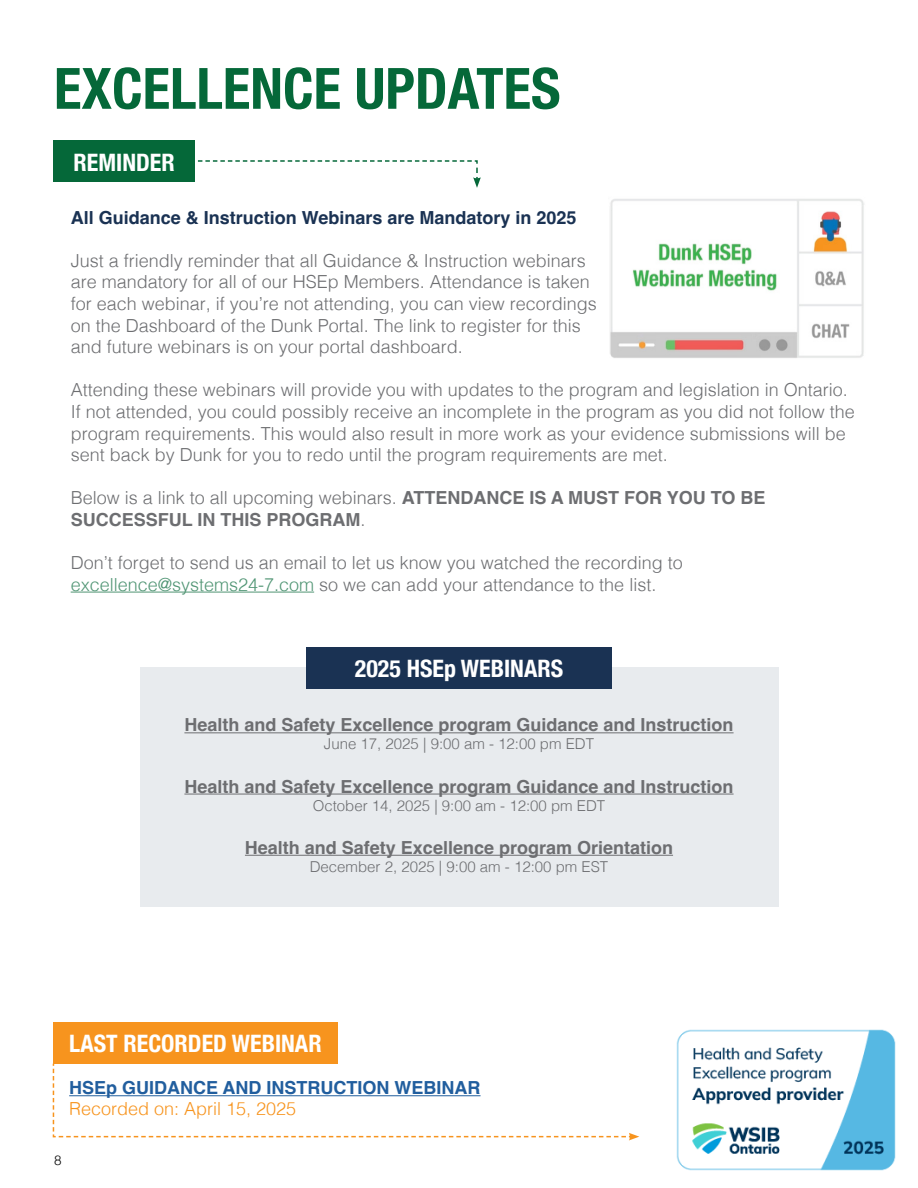
<style>
.page{position:relative;width:918px;height:1188px;background:#fff}
.page>*{position:absolute;margin:0;border:0;box-sizing:border-box;transform-origin:0 0}
.t1{font:700 condensed 57px "Helvetica Neue";color:#056839}
.t2{font:700 condensed 24px "Helvetica Neue";color:#fff}
.t3{font:300 18px/21.6px "Helvetica";color:#6d6e71}
.t4{font:700 18px/21.6px "Helvetica";color:#6d6e71}
.t5{font:700 18px "Helvetica";color:#1a3253}
.t6{font:700 18px "Helvetica";color:#215e9e}
.t7{font:300 18px "Helvetica";color:#f7941e}
.t8{font:300 15px "Helvetica";color:#6d6e71}
.t9{font:300 13.5px "Helvetica";color:#000}
.s1{font-weight:300}
.s2{color:#509574}
</style>
<div class="page">
<svg style="left:197px;top:160px;width:284px;height:28px"></svg>
<div style="left:140px;top:668px;width:638px;height:239px;background:#e8ebee"></div>
<hr style="left:71px;top:592px;width:243px;height:1px;background:#509574">
<div style="left:306px;top:647px;width:306px;height:42px;background:#1a3253"></div>
<div style="left:53px;top:140px;width:142px;height:42px;background:#056839"></div>
<hr style="left:184px;top:732px;width:550px;height:1px;background:#6d6e71">
<hr style="left:184px;top:794px;width:550px;height:1px;background:#6d6e71">
<hr style="left:245px;top:855px;width:428px;height:1px;background:#6d6e71">
<img style="left:676px;top:1029px;width:220px;height:142px">
<div style="left:53px;top:1022px;width:285px;height:42px;background:#f7941e"></div>
<svg style="left:53px;top:1069px;width:586px;height:71px"></svg>
<hr style="left:69px;top:1095px;width:412px;height:1px;background:#215e9e">
<img style="left:610px;top:199px;width:254px;height:159px">
<h1 class="t1" style="left:54px;top:41px;width:508px">EXCELLENCE UPDATES</h1>
<h2 class="t2" style="left:74px;top:142px;width:103px">REMINDER</h2>
<p class="t5" style="left:71px;top:206px;width:507px">All Guidance &amp; Instruction Webinars are Mandatory in 2025</p>
<p class="t3" style="left:71px;top:248px;width:528px">Just a friendly reminder that all Guidance &amp; Instruction webinars are mandatory for all of our HSEp Members. Attendance is taken for each webinar, if you’re not attending, you can view recordings on the Dashboard of the Dunk Portal. The link to register for this and future webinars is on your portal dashboard.</p>
<p class="t3" style="left:71px;top:378px;width:786px">Attending these webinars will provide you with updates to the program and legislation in Ontario.<br>If not attended, you could possibly receive an incomplete in the program as you did not follow the program requirements. This would also result in more work as your evidence submissions will be sent back by Dunk for you to redo until the program requirements are met.</p>
<p class="t4" style="left:71px;top:489px;width:696px"><span class="s1">Below is a link to all upcoming webinars.</span> ATTENDANCE IS A MUST FOR YOU TO BE<br>SUCCESSFUL IN THIS PROGRAM<span class="s1">.</span></p>
<p class="t3" style="left:71px;top:551px;width:614px">Don’t forget to send us an email to let us know you watched the recording to <span class="s2">excellence@systems24-7.com</span> so we can add your attendance to the list.</p>
<h2 class="t2" style="left:355px;top:649px;width:210px">2025 HSEp WEBINARS</h2>
<p class="t4" style="left:184px;top:716px;width:551px">Health and Safety Excellence program Guidance and Instruction</p>
<p class="t8" style="left:324px;top:731px;width:272px">June 17, 2025 | 9:00 am - 12:00 pm EDT</p>
<p class="t4" style="left:184px;top:778px;width:551px">Health and Safety Excellence program Guidance and Instruction</p>
<p class="t8" style="left:313px;top:793px;width:294px">October 14, 2025 | 9:00 am - 12:00 pm EDT</p>
<p class="t4" style="left:245px;top:839px;width:430px">Health and Safety Excellence program Orientation</p>
<p class="t8" style="left:310px;top:854px;width:300px">December 2, 2025 | 9:00 am - 12:00 pm EST</p>
<h2 class="t2" style="left:69px;top:1024px;width:254px">LAST RECORDED WEBINAR</h2>
<p class="t6" style="left:69px;top:1077px;width:413px">HSEp GUIDANCE AND INSTRUCTION WEBINAR</p>
<p class="t7" style="left:69px;top:1094px;width:229px">Recorded on: April 15, 2025</p>
<p class="t9" style="left:54px;top:1148px;width:9px">8</p>
</div>
